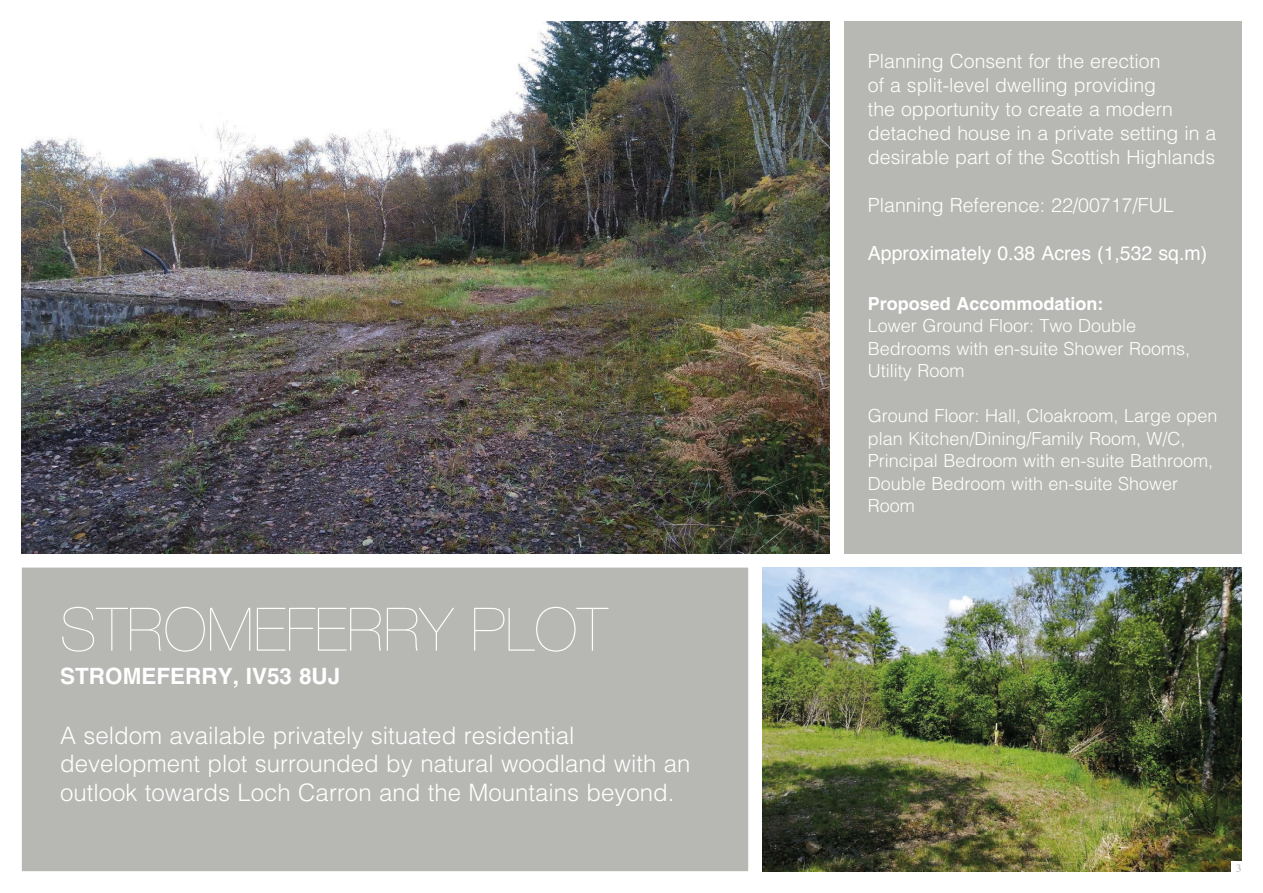
<style>
.page{position:relative;width:1263px;height:893px;background:#fff}
.page>*{position:absolute;margin:0;border:0;box-sizing:border-box;transform-origin:0 0}
.t1{font:200 60px "Helvetica Neue";color:#fff}
.t2{font:300 24px/28.5px "Helvetica";color:#fff}
.t3{font:700 22.5px "Helvetica";color:#fff}
.t4{font:300 19.5px/24px "Helvetica";color:#fff}
.t5{font:19.5px "Helvetica";color:#fff}
.t6{font:300 18px/22.5px "Helvetica";color:#fff}
.t7{font:700 18px "Helvetica";color:#fff}
.t8{font:12px "Minion Pro";color:#b7b8b4}
</style>
<div class="page">
<img style="left:762px;top:567px;width:480px;height:305px">
<div style="left:21px;top:567px;width:728px;height:305px;background:#b7b8b4;border:1px solid #fff"></div>
<div style="left:844px;top:21px;width:398px;height:533px;background:#b7b8b4"></div>
<div style="left:1231px;top:861px;width:11px;height:11px;background:#fff"></div>
<img style="left:21px;top:21px;width:809px;height:532px">
<h1 class="t1" style="left:60px;top:583px;width:549px">STROMEFERRY PLOT</h1>
<p class="t3" style="left:60px;top:662px;width:282px">STROMEFERRY, IV53 8UJ</p>
<h2 class="t2" style="left:60px;top:720px;width:632px">A seldom available privately situated residential development plot surrounded by natural woodland with an outlook towards Loch Carron and the Mountains beyond.</h2>
<p class="t4" style="left:868px;top:49px;width:350px">Planning Consent for the erection<br>of a split-level dwelling providing<br>the opportunity to create a modern detached house in a private setting in a desirable part of the Scottish Highlands</p>
<p class="t4" style="left:868px;top:193px;width:307px">Planning Reference: 22/00717/FUL</p>
<p class="t5" style="left:868px;top:238px;width:341px">Approximately 0.38 Acres (1,532 sq.m)</p>
<p class="t7" style="left:868px;top:292px;width:237px">Proposed Accommodation:</p>
<p class="t6" style="left:868px;top:314px;width:324px">Lower Ground Floor: Two Double<br>Bedrooms with en-suite Shower Rooms,<br>Utility Room</p>
<p class="t6" style="left:868px;top:404px;width:351px">Ground Floor: Hall, Cloakroom, Large open plan Kitchen/Dining/Family Room, W/C, Principal Bedroom with en-suite Bathroom, Double Bedroom with en-suite Shower Room</p>
<p class="t8" style="left:1236px;top:860px;width:7px">3</p>
</div>
